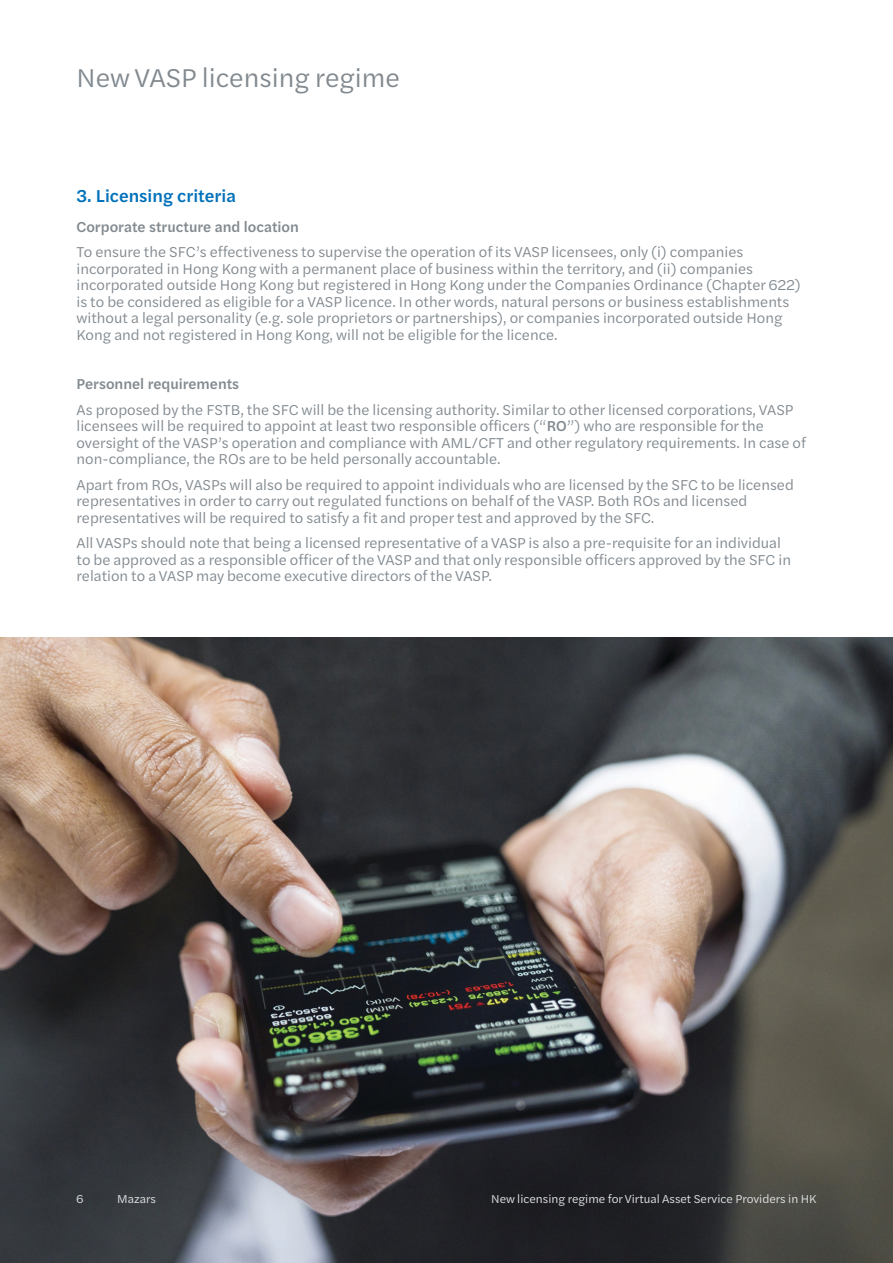
<style>
.page{position:relative;width:893px;height:1263px;background:#fff}
.page>*{position:absolute;margin:0;border:0;box-sizing:border-box;transform-origin:0 0}
.Page_subtitle{font:27px "Halyard Text";color:#828a90}
.Body_text{font:500 18px "Halyard Text";color:#0071ba}
.Body_text-2{font:15px/16.5px "Halyard Text";color:#828a90}
.Body_text-3{font:500 15px "Halyard Text";color:#828a90}
.Footer_text{font:12px "Halyard Text";color:#e0e3e3}
.s1{font-weight:500}
</style>
<div class="page">
<img style="left:0;top:637px;width:893px;height:626px">
<p class="Page_subtitle" style="left:77px;top:58px;width:325px">New VASP licensing regime</p>
<p class="Body_text" style="left:77px;top:183px;width:161px">3. Licensing criteria</p>
<p class="Body_text-3" style="left:77px;top:216px;width:224px">Corporate structure and location</p>
<p class="Body_text-2" style="left:77px;top:243px;width:726px">To ensure the SFC’s effectiveness to supervise the operation of its VASP licensees, only (i) companies incorporated in Hong Kong with a permanent place of business within the territory, and (ii) companies incorporated outside Hong Kong but registered in Hong Kong under the Companies Ordinance (Chapter 622) is to be considered as eligible for a VASP licence. In other words, natural persons or business establishments without a legal personality (e.g. sole proprietors or partnerships), or companies incorporated outside Hong Kong and not registered in Hong Kong, will not be eligible for the licence.</p>
<p class="Body_text-3" style="left:77px;top:373px;width:164px">Personnel requirements</p>
<p class="Body_text-2" style="left:77px;top:401px;width:731px">As proposed by the FSTB, the SFC will be the licensing authority. Similar to other licensed corporations, VASP licensees will be required to appoint at least two responsible officers (“<span class="s1">RO</span>”) who are responsible for the oversight of the VASP’s operation and compliance with AML/CFT and other regulatory requirements. In case of non-compliance, the ROs are to be held personally accountable.</p>
<p class="Body_text-2" style="left:77px;top:476px;width:719px">Apart from ROs, VASPs will also be required to appoint individuals who are licensed by the SFC to be licensed representatives in order to carry out regulated functions on behalf of the VASP. Both ROs and licensed representatives will be required to satisfy a fit and proper test and approved by the SFC.</p>
<p class="Body_text-2" style="left:77px;top:534px;width:716px">All VASPs should note that being a licensed representative of a VASP is also a pre-requisite for an individual to be approved as a responsible officer of the VASP and that only responsible officers approved by the SFC in relation to a VASP may become executive directors of the VASP.</p>
<p class="Footer_text" style="left:77px;top:1190px;width:8px">6</p>
<p class="Footer_text" style="left:117px;top:1190px;width:40px">Mazars</p>
<p class="Footer_text" style="left:491px;top:1190px;width:327px">New licensing regime for Virtual Asset Service Providers in HK</p>
</div>
